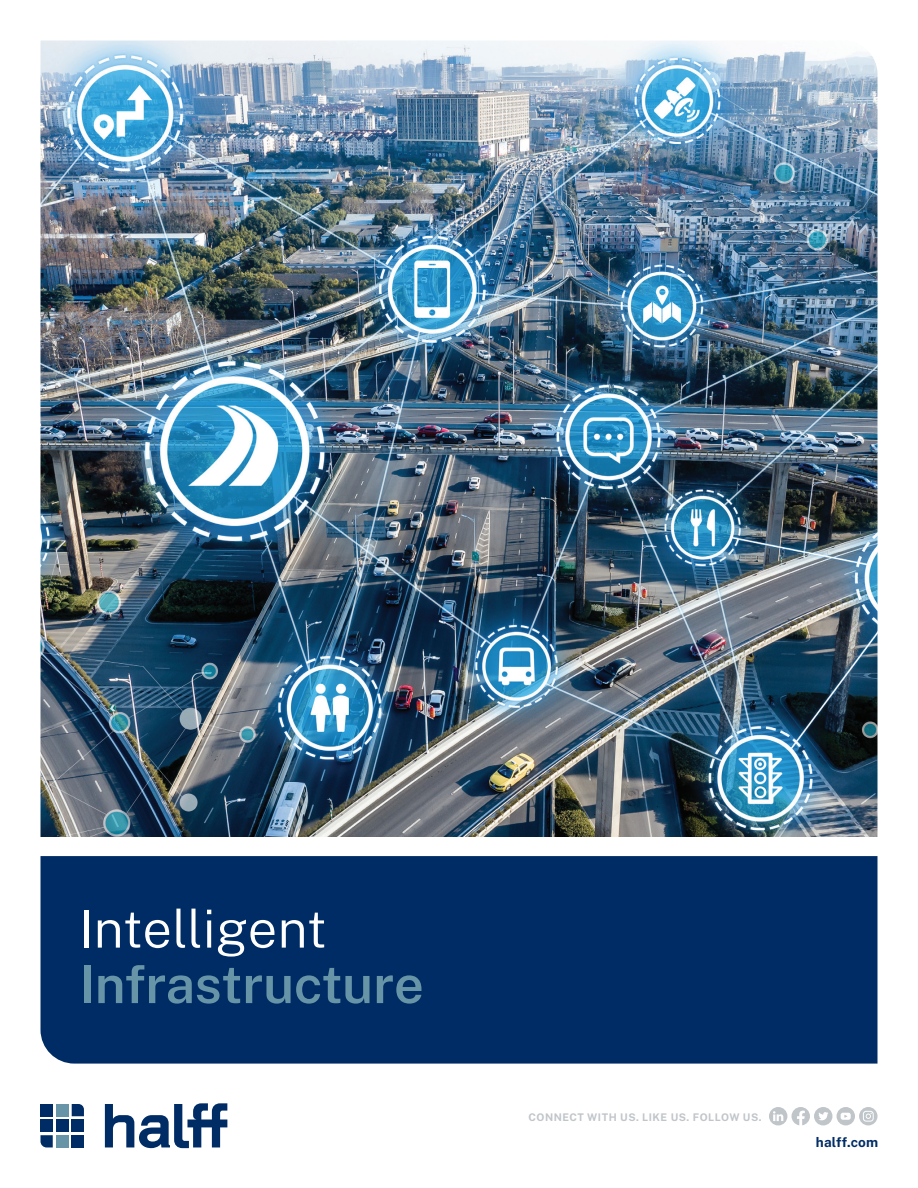
<style>
.page{position:relative;width:918px;height:1188px;background:#fff}
.page>*{position:absolute;margin:0;border:0;box-sizing:border-box;transform-origin:0 0}
.t1{font:600 52.5px "Public Sans";letter-spacing:-.005em;color:#6794a7}
.t2{font:300 52.5px "Public Sans";letter-spacing:-.005em;color:#fff}
.t3{font:700 13.5px "Public Sans";letter-spacing:.01em;color:#002c65}
.t4{font:700 10.5px "Public Sans";letter-spacing:.05em;color:#c0c5ca}
</style>
<div class="page">
<img style="left:40px;top:40px;width:838px;height:797px">
<div style="left:40px;top:856px;width:838px;height:208px;background:#002c65"></div>
<svg style="left:105px;top:1103px;width:122px;height:45px"></svg>
<div style="left:56px;top:1104px;width:12px;height:12px;background:#6794a7"></div>
<div style="left:40px;top:1120px;width:13px;height:12px;background:#002c65"></div>
<div style="left:40px;top:1104px;width:13px;height:12px;background:#002c65"></div>
<svg style="left:72px;top:1104px;width:12px;height:12px"></svg>
<svg style="left:40px;top:1135px;width:13px;height:12px"></svg>
<div style="left:72px;top:1120px;width:12px;height:12px;background:#002c65"></div>
<div style="left:72px;top:1135px;width:12px;height:12px;background:#002c65"></div>
<div style="left:56px;top:1120px;width:12px;height:12px;background:#002c65"></div>
<div style="left:56px;top:1135px;width:12px;height:12px;background:#6794a7"></div>
<svg style="left:769px;top:1107px;width:109px;height:18px"></svg>
<p class="t2" style="left:79px;top:894px;width:249px">Intelligent</p>
<p class="t1" style="left:79px;top:949px;width:346px">Infrastructure</p>
<p class="t4" style="left:528px;top:1110px;width:235px">CONNECT WITH US. LIKE US. FOLLOW US.</p>
<p class="t3" style="left:816px;top:1134px;width:64px">halff.com</p>
</div>
